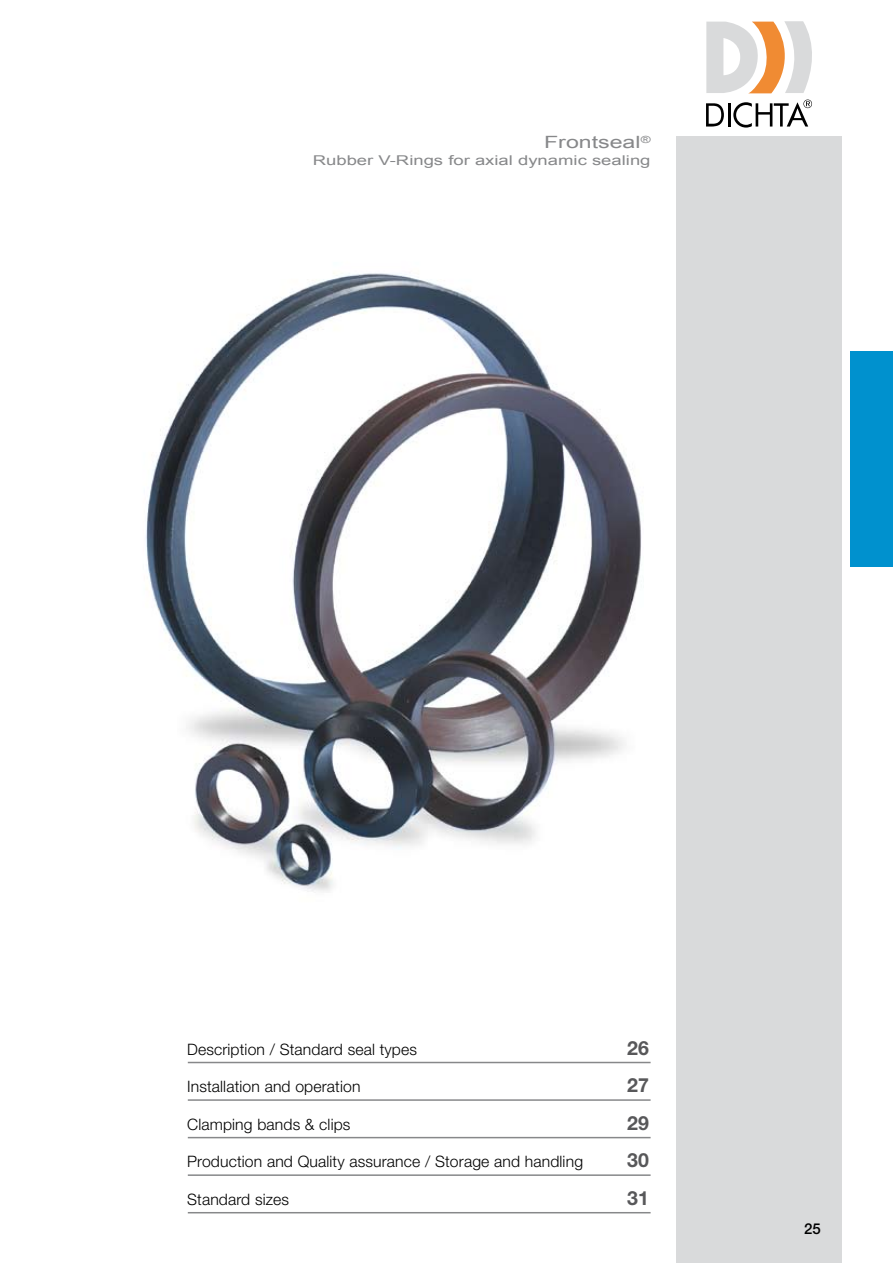
<style>
.page{position:relative;width:893px;height:1263px;background:#fff}
.page>*{position:absolute;margin:0;border:0;box-sizing:border-box;transform-origin:0 0}
.t1{font:700 19.5px "Helvetica Neue";letter-spacing:.01em;color:#58585a}
.t2{font:16.95px "Arial";color:#87888a;scale:1.37 1}
.t3{font:300 15.75px "Helvetica Neue LT Std";letter-spacing:.01em;color:#000}
.t4{font:500 15px "Helvetica Neue";color:#000}
.t5{font:13.5px "Arial";color:#87888a;scale:1.37 1}
</style>
<div class="page">
<img style="left:145px;top:272px;width:497px;height:620px">
<div style="left:676px;top:136px;width:166px;height:1127px;background:#d9dadb"></div>
<svg style="left:706px;top:21px;width:106px;height:72px"></svg>
<svg style="left:706px;top:103px;width:18px;height:24px"></svg>
<hr style="left:728px;top:103px;width:2px;height:24px;background:#000">
<svg style="left:733px;top:100px;width:79px;height:28px"></svg>
<div style="left:850px;top:351px;width:43px;height:216px;background:#0091ce"></div>
<hr style="left:188px;top:1062px;width:463px;height:1px;background:#87888a">
<hr style="left:188px;top:1099px;width:463px;height:2px;background:#87888a">
<hr style="left:188px;top:1137px;width:463px;height:1px;background:#87888a">
<hr style="left:188px;top:1174px;width:463px;height:2px;background:#87888a">
<hr style="left:188px;top:1212px;width:463px;height:1px;background:#87888a">
<p class="t2" style="left:544px;top:131px;width:79px">Frontseal<sup>®</sup></p>
<p class="t5" style="left:313px;top:151px;width:248px">Rubber V-Rings for axial dynamic sealing</p>
<p class="t3" style="left:187px;top:1039px;width:231px">Description / Standard seal types</p>
<p class="t1" style="left:627px;top:1035px;width:23px">26</p>
<p class="t3" style="left:187px;top:1077px;width:175px">Installation and operation</p>
<p class="t1" style="left:627px;top:1073px;width:23px">27</p>
<p class="t3" style="left:187px;top:1114px;width:165px">Clamping bands &amp; clips</p>
<p class="t1" style="left:627px;top:1110px;width:23px">29</p>
<p class="t3" style="left:187px;top:1152px;width:397px">Production and Quality assurance / Storage and handling</p>
<p class="t1" style="left:627px;top:1148px;width:23px">30</p>
<p class="t3" style="left:187px;top:1189px;width:104px">Standard sizes</p>
<p class="t1" style="left:627px;top:1185px;width:23px">31</p>
<p class="t4" style="left:804px;top:1219px;width:18px">25</p>
</div>
